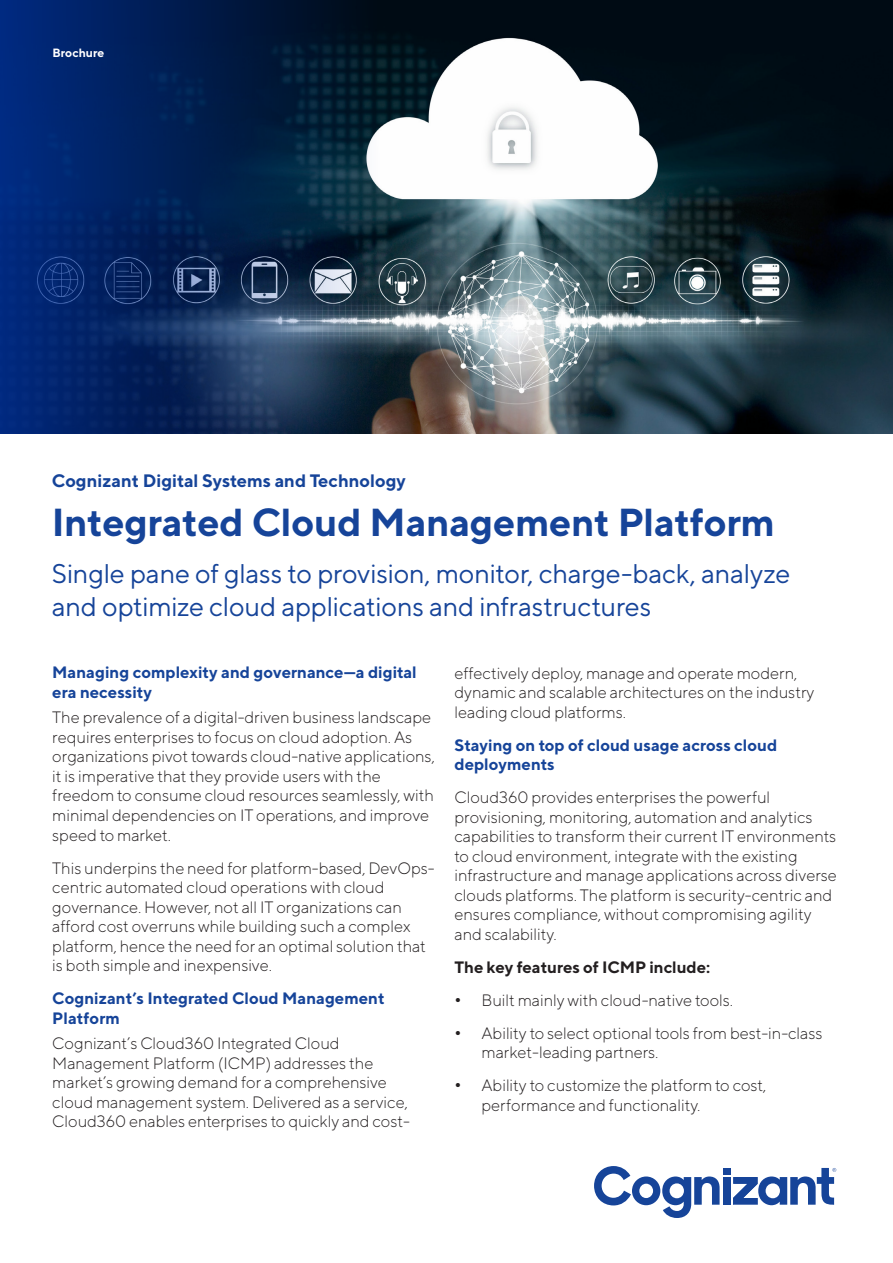
<style>
.page{position:relative;width:893px;height:1263px;background:#fff}
.page>*{position:absolute;margin:0;border:0;box-sizing:border-box;transform-origin:0 0}
.t1{font:700 39px "TT Norms";letter-spacing:-.005em;color:#164499}
.t2{font:27px/33px "TT Norms";letter-spacing:-.01em;color:#164499}
.t3{font:700 18px "TT Norms";color:#164499}
.t4{font:300 16.5px/19.5px "TT Norms";letter-spacing:-.005em;color:#231f20}
.t5{font:700 16.5px/19.5px "TT Norms";color:#164499}
.t6{font:700 16.5px "TT Norms";letter-spacing:-.005em;color:#231f20}
.t7{font:700 12px "TT Norms";color:#fff}
.s1{font-weight:700}
</style>
<div class="page">
<svg style="left:0;top:0;width:893px;height:433px;background:#2f445c"></svg>
<div style="left:723px;top:1168px;width:7px;height:7px;background:#164499"></div>
<div style="left:723px;top:1177px;width:7px;height:28px;background:#164499"></div>
<svg style="left:594px;top:1166px;width:126px;height:52px"></svg>
<svg style="left:733px;top:1168px;width:103px;height:37px"></svg>
<p class="t7" style="left:52px;top:45px;width:53px">Brochure</p>
<p class="t3" style="left:52px;top:469px;width:356px">Cognizant Digital Systems and Technology</p>
<h1 class="t1" style="left:52px;top:498px;width:725px">Integrated Cloud Management Platform</h1>
<h2 class="t2" style="left:52px;top:556px;width:740px">Single pane of glass to provision, monitor, charge-back, analyze and optimize cloud applications and infrastructures</h2>
<p class="t5" style="left:52px;top:662px;width:366px">Managing complexity and governance—a digital era necessity</p>
<p class="t4" style="left:52px;top:707px;width:384px">The prevalence of a digital-driven business landscape requires enterprises to focus on cloud adoption. As organizations pivot towards cloud-native applications, it is imperative that they provide users with the freedom to consume cloud resources seamlessly, with minimal dependencies on IT operations, and improve speed to market.</p>
<p class="t4" style="left:52px;top:858px;width:384px">This underpins the need for platform-based, DevOps&shy;centric automated cloud operations with cloud governance. However, not all IT organizations can afford cost overruns while building such a complex platform, hence the need for an optimal solution that is both simple and inexpensive.</p>
<p class="t5" style="left:52px;top:988px;width:334px">Cognizant’s Integrated Cloud Management<br>Platform</p>
<p class="t4" style="left:52px;top:1033px;width:359px">Cognizant’s Cloud360 Integrated Cloud Management Platform (ICMP) addresses the market’s growing demand for a comprehensive cloud management system. Delivered as a service, Cloud360 enables enterprises to quickly and cost-</p>
<p class="t4" style="left:454px;top:663px;width:361px">effectively deploy, manage and operate modern, dynamic and scalable architectures on the industry leading cloud platforms.</p>
<p class="t5" style="left:454px;top:734px;width:324px">Staying on top of cloud usage across cloud deployments</p>
<p class="t4" style="left:454px;top:787px;width:384px">Cloud360 provides enterprises the powerful provisioning, monitoring, automation and analytics capabilities to transform their current IT environments to cloud environment, integrate with the existing infrastructure and manage applications across diverse clouds platforms. The platform is security-centric and ensures compliance, without compromising agility and scalability.</p>
<p class="t6" style="left:454px;top:956px;width:257px">The key features of ICMP include:</p>
<p class="t4" style="left:454px;top:990px;width:280px"><span class="s1">•</span> Built mainly with cloud-native tools.</p>
<p class="t4" style="left:481px;top:1023px;width:342px;text-indent:-27px"><span class="s1">•</span> Ability to select optional tools from best-in-class market-leading partners.</p>
<p class="t4" style="left:481px;top:1075px;width:286px;text-indent:-27px"><span class="s1">•</span> Ability to customize the platform to cost, performance and functionality.</p>
</div>
